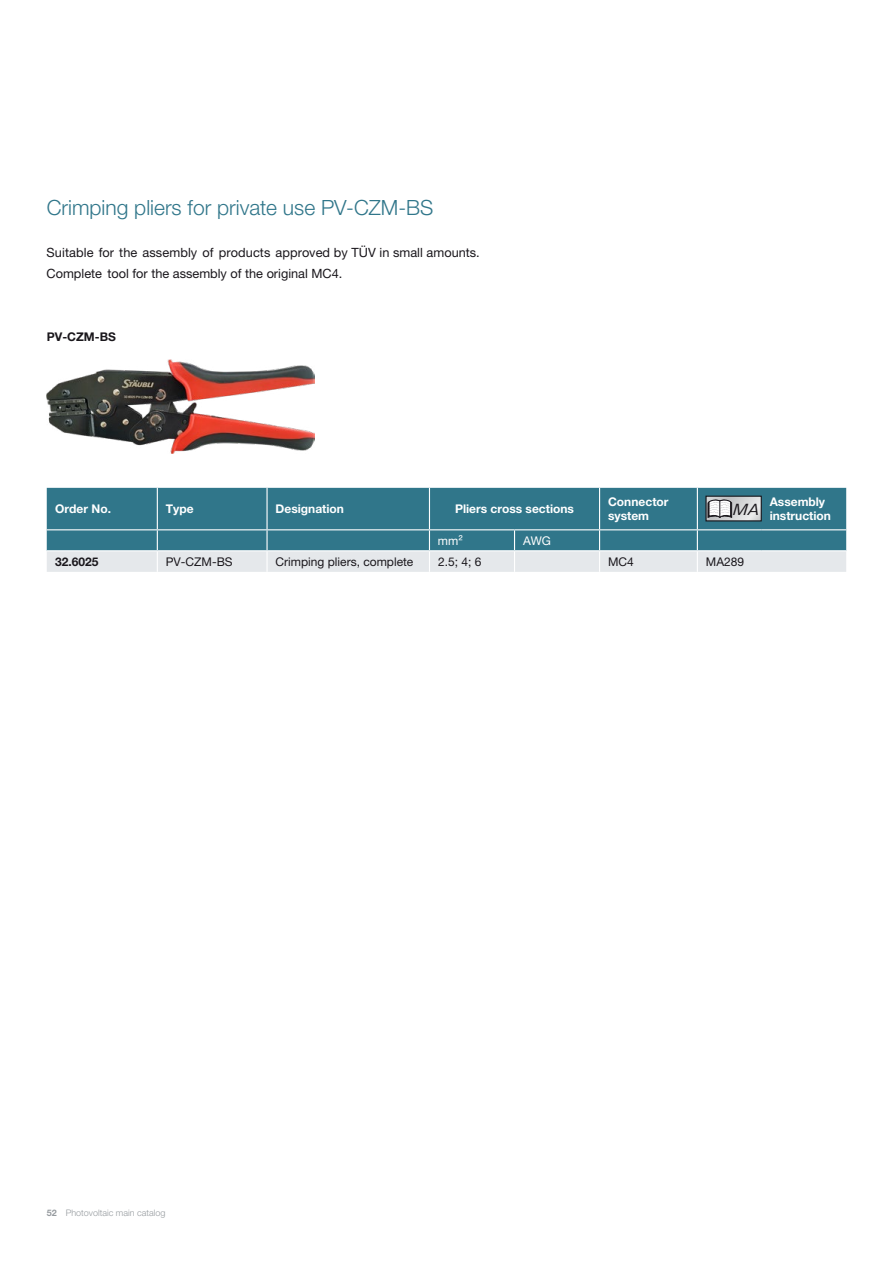
<style>
.page{position:relative;width:893px;height:1263px;background:#fff}
.page>*{position:absolute;margin:0;border:0;box-sizing:border-box;transform-origin:0 0}
.Subheadline_Inside_D{font:300 21px "Helvetica Neue LTW1 G";color:#30768a}
.t1{font:italic 15.6px "Linotype Univers 431";color:#1a171c}
.RunningText_Inside_D{font:12.75px/21px "Helvetica Neue LTW1 G";color:#1a171c}
.Table_Header_blue_ne{font:700 12px/13.5px "Helvetica Neue LTW1 G";color:#fff}
.Table_Body_neutral{font:12px "Helvetica Neue LTW1 G";color:#1a171c}
.Caption_Inside_neutr{font:700 12px "Helvetica Neue LTW1 G";color:#1a171c}
.Order-No_neutral{font:700 12px "Helvetica Neue LTW1 G";color:#1a171c}
.Table_Header_blue_ne-2{font:12px "Helvetica Neue LTW1 G";color:#fff}
.t2{font:300 9px "Helvetica Neue LTW1 G";color:#969b9f}
.s1{font-weight:700}
</style>
<div class="page">
<svg style="left:47px;top:488px;width:799px;height:84px;background:#6597a6"></svg>
<div style="left:706px;top:496px;width:55px;height:25px;border:1px solid #1a171c"></div>
<img style="left:47px;top:359px;width:268px;height:94px">
<p class="Subheadline_Inside_D" style="left:47px;top:194px;width:388px">Crimping pliers for private use PV-CZM-BS</p>
<p class="RunningText_Inside_D" style="left:47px;top:242px;width:435px">Suitable for the assembly of products approved by TÜV in small amounts.<br>Complete tool for the assembly of the original MC4.</p>
<p class="Caption_Inside_neutr" style="left:47px;top:329px;width:71px">PV-CZM-BS</p>
<p class="Table_Header_blue_ne" style="left:55px;top:502px;width:57px">Order No.</p>
<p class="Table_Header_blue_ne" style="left:166px;top:502px;width:29px">Type</p>
<p class="Table_Header_blue_ne" style="left:276px;top:502px;width:70px">Designation</p>
<p class="Table_Header_blue_ne" style="left:455px;top:502px;width:121px">Pliers cross sections</p>
<p class="Table_Header_blue_ne" style="left:608px;top:495px;width:62px">Connector system</p>
<p class="t1" style="left:733px;top:501px;width:28px">MA</p>
<p class="Table_Header_blue_ne" style="left:770px;top:495px;width:63px">Assembly instruction</p>
<p class="Table_Header_blue_ne-2" style="left:438px;top:533px;width:26px">mm²</p>
<p class="Table_Header_blue_ne-2" style="left:523px;top:533px;width:29px">AWG</p>
<p class="Order-No_neutral" style="left:55px;top:554px;width:45px">32.6025</p>
<p class="Table_Body_neutral" style="left:166px;top:554px;width:68px">PV-CZM-BS</p>
<p class="Table_Body_neutral" style="left:276px;top:554px;width:139px">Crimping pliers, complete</p>
<p class="Table_Body_neutral" style="left:438px;top:554px;width:45px">2.5; 4; 6</p>
<p class="Table_Body_neutral" style="left:608px;top:554px;width:27px">MC4</p>
<p class="Table_Body_neutral" style="left:706px;top:554px;width:40px">MA289</p>
<p class="t2" style="left:47px;top:1207px;width:120px"><span class="s1">52</span> Photovoltaic main catalog</p>
</div>
